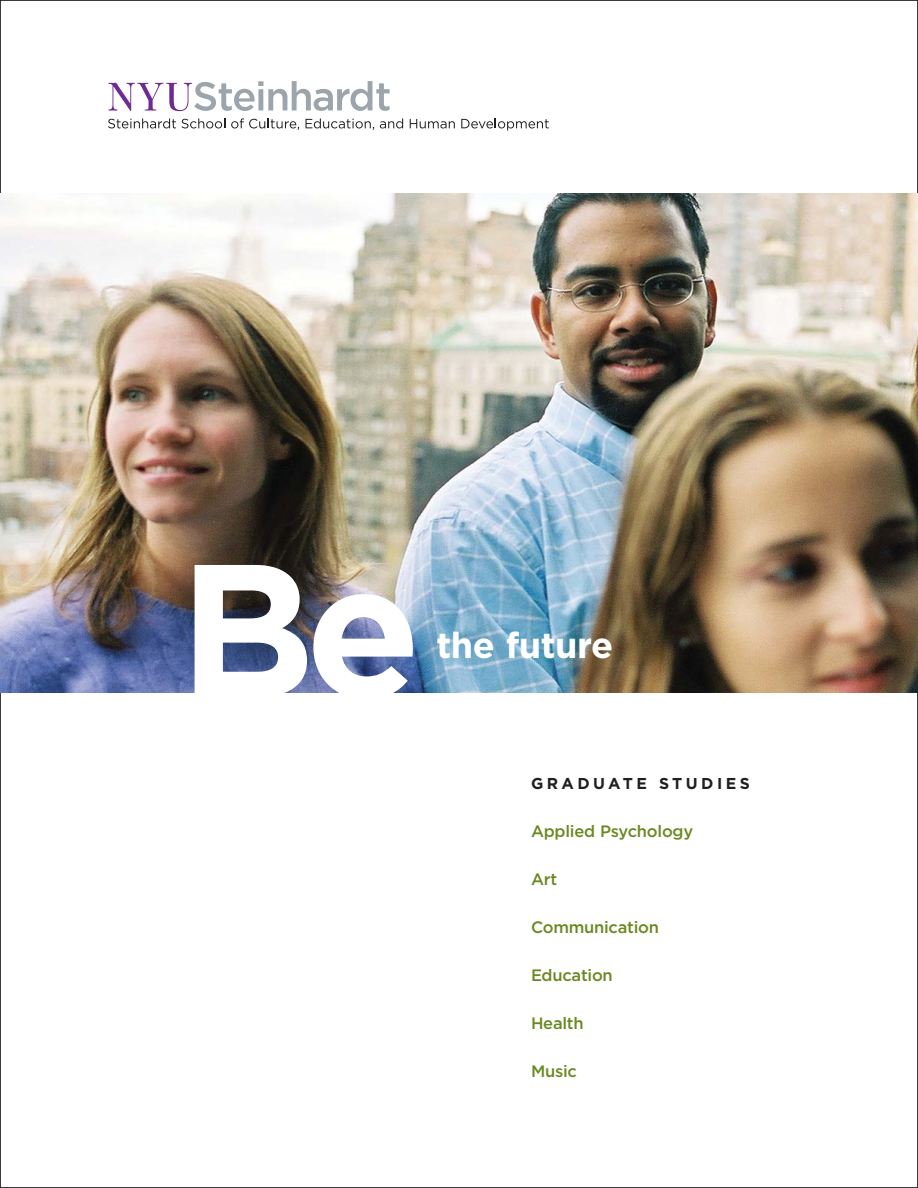
<style>
.page{position:relative;width:918px;height:1188px;background:#fff}
.page>*{position:absolute;margin:0;border:0;box-sizing:border-box;transform-origin:0 0}
.t1{font:700 189px "Gotham";color:#fff}
.t2{font:700 36px "Gotham";letter-spacing:-.015em;color:#fff}
.t3{font:500 16.5px "Gotham";letter-spacing:-.015em;color:#6a8a22}
.t4{font:700 15.75px "Gotham";letter-spacing:.22em;color:#231f20}
</style>
<div class="page">
<img style="left:0;top:194px;width:918px;height:499px">
<svg style="left:108px;top:81px;width:282px;height:30px"></svg>
<svg style="left:108px;top:118px;width:117px;height:11px"></svg>
<svg style="left:231px;top:118px;width:68px;height:12px"></svg>
<svg style="left:306px;top:118px;width:68px;height:12px"></svg>
<svg style="left:380px;top:118px;width:23px;height:10px"></svg>
<svg style="left:410px;top:119px;width:45px;height:9px"></svg>
<svg style="left:461px;top:118px;width:88px;height:12px"></svg>
<h1 class="t1" style="left:179px;top:559px;width:244px">Be</h1>
<h2 class="t2" style="left:436px;top:632px;width:178px">the future</h2>
<p class="t4" style="left:531px;top:777px;width:220px">GRADUATE STUDIES</p>
<p class="t3" style="left:531px;top:825px;width:164px">Applied Psychology</p>
<p class="t3" style="left:531px;top:873px;width:28px">Art</p>
<p class="t3" style="left:531px;top:921px;width:130px">Communication</p>
<p class="t3" style="left:531px;top:969px;width:83px">Education</p>
<p class="t3" style="left:531px;top:1017px;width:54px">Health</p>
<p class="t3" style="left:531px;top:1065px;width:47px">Music</p>
</div>
